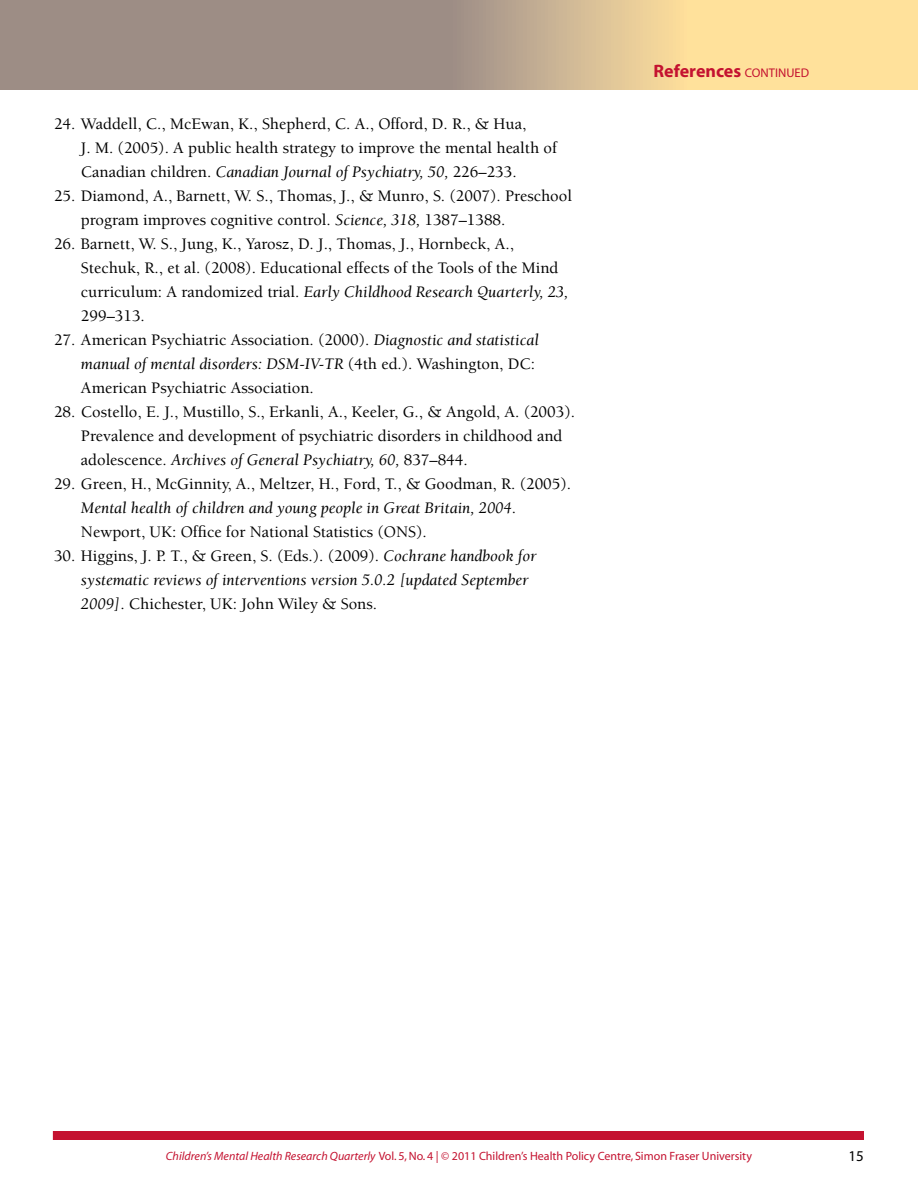
<style>
.page{position:relative;width:918px;height:1188px;background:#fff}
.page>*{position:absolute;margin:0;border:0;box-sizing:border-box;transform-origin:0 0}
.t1{font:700 18px "Myriad";color:#c41230}
.t2{font:500 16.5px/24px "Berkeley";color:#000}
.t3{font:italic 16.5px/24px "Berkeley";color:#000}
.t4{font:15px "Myriad";color:#000}
.t5{font:12px "Myriad";color:#c41230}
.s1{font-weight:400;font-style:italic}
.s2{font-weight:500;font-style:normal}
.s3{font-weight:400;font-size:12.6px}
.s4{font-style:italic}
</style>
<div class="page">
<svg style="left:0;top:0;width:918px;height:90px;background:#c2ac8e"></svg>
<div style="left:53px;top:1131px;width:810px;height:9px;background:#c41230"></div>
<p class="t2" style="left:81px;top:112px;width:478px;text-indent:-27px">24. Waddell, C., McEwan, K., Shepherd, C. A., Offord, D. R., &amp; Hua,<br>J. M. (2005). A public health strategy to improve the mental health of<br>Canadian children. <span class="s1">Canadian Journal of Psychiatry, 50,</span> 226–233.</p>
<p class="t2" style="left:81px;top:184px;width:493px;text-indent:-27px">25. Diamond, A., Barnett, W. S., Thomas, J., &amp; Munro, S. (2007). Preschool program improves cognitive control. <span class="s1">Science, 318,</span> 1387–1388.</p>
<p class="t2" style="left:81px;top:232px;width:489px;text-indent:-27px">26. Barnett, W. S., Jung, K., Yarosz, D. J., Thomas, J., Hornbeck, A., Stechuk, R., et al. (2008). Educational effects of the Tools of the Mind curriculum: A randomized trial. <span class="s1">Early Childhood Research Quarterly, 23, </span>299–313.</p>
<p class="t2" style="left:81px;top:329px;width:459px;text-indent:-27px">27. American Psychiatric Association. (2000). <span class="s1">Diagnostic and statistical manual of mental disorders: DSM-IV-TR</span> (4th ed.). Washington, DC:<br>American Psychiatric Association.</p>
<p class="t2" style="left:81px;top:401px;width:496px;text-indent:-27px">28. Costello, E. J., Mustillo, S., Erkanli, A., Keeler, G., &amp; Angold, A. (2003).<br>Prevalence and development of psychiatric disorders in childhood and adolescence. <span class="s1">Archives of General Psychiatry, 60,</span> 837–844.</p>
<p class="t2" style="left:81px;top:473px;width:492px;text-indent:-27px">29. Green, H., McGinnity, A., Meltzer, H., Ford, T., &amp; Goodman, R. (2005).<br><span class="s1">Mental health of children and young people in Great Britain, 2004</span>.<br>Newport, UK: Office for National Statistics (ONS).</p>
<p class="t3" style="left:81px;top:545px;width:457px;text-indent:-27px"><span class="s2">30. Higgins, J. P. T., &amp; Green, S. (Eds.). (2009).</span> Cochrane handbook for systematic reviews of interventions version 5.0.2 [updated September<br>2009]<span class="s2">. Chichester, UK: John Wiley &amp; Sons.</span></p>
<p class="t1" style="left:654px;top:62px;width:157px">References <span class="s3">CONTINUED</span></p>
<p class="t5" style="left:166px;top:1150px;width:588px"><span class="s4">Children’s Mental Health Research Quarterly</span> Vol. 5, No. 4 | © 2011 Children’s Health Policy Centre, Simon Fraser University</p>
<p class="t4" style="left:849px;top:1148px;width:17px">15</p>
</div>
